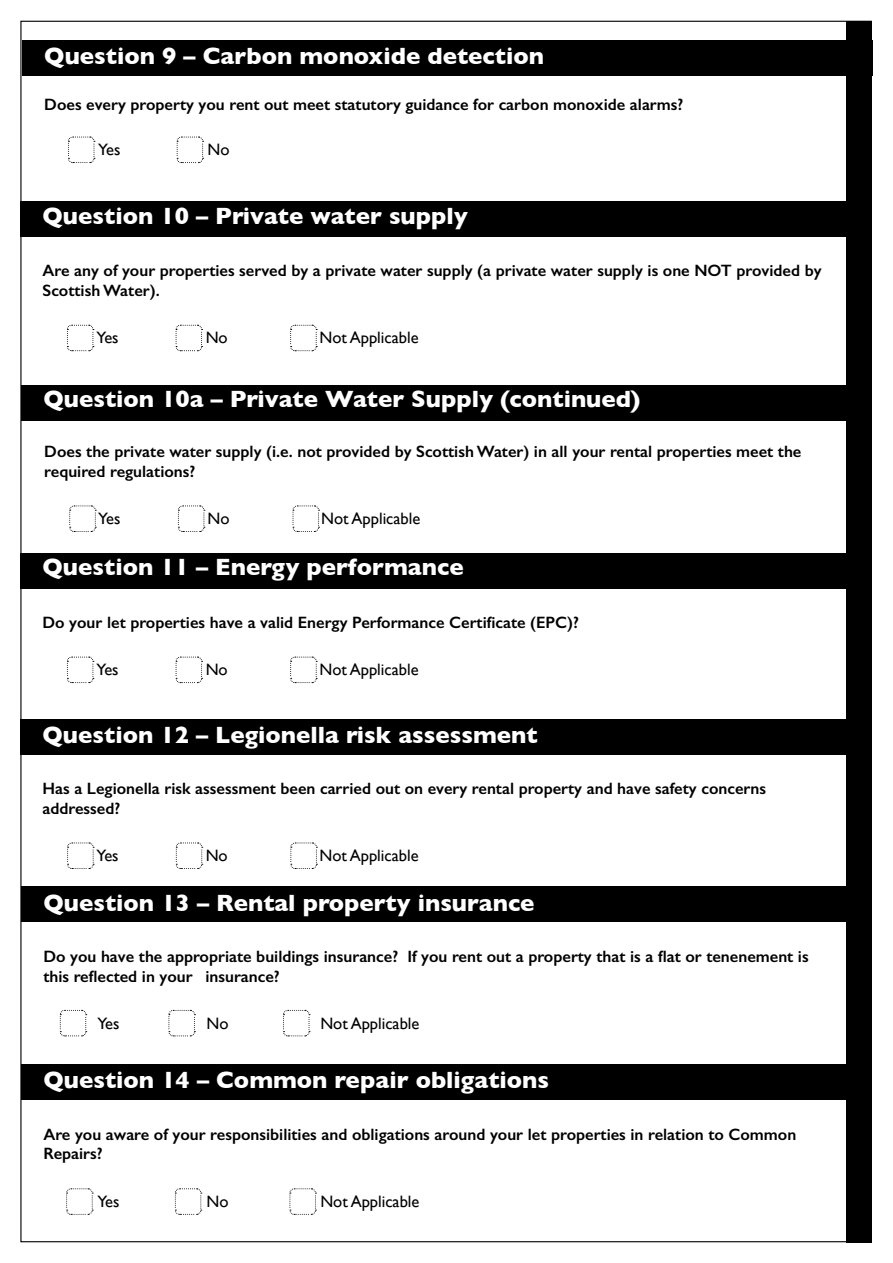
<style>
.page{position:relative;width:893px;height:1263px;background:#fff}
.page>*{position:absolute;margin:0;border:0;box-sizing:border-box;transform-origin:0 0}
.t1{font:700 24px "Gill Sans";color:#fff}
.t2{font:600 16.5px/19.8px "Gill Sans";color:#000}
.t3{font:16.5px "Gill Sans";color:#000}
</style>
<div class="page">
<div style="left:846px;top:21px;width:26px;height:1221px;background:#000"></div>
<div style="left:22px;top:40px;width:851px;height:36px;background:#000"></div>
<div style="left:20px;top:201px;width:851px;height:35px;background:#000"></div>
<div style="left:21px;top:385px;width:851px;height:35px;background:#000"></div>
<div style="left:20px;top:553px;width:851px;height:36px;background:#000"></div>
<div style="left:20px;top:719px;width:851px;height:36px;background:#000"></div>
<div style="left:21px;top:887px;width:851px;height:35px;background:#000"></div>
<div style="left:21px;top:1064px;width:851px;height:36px;background:#000"></div>
<svg style="left:68px;top:136px;width:27px;height:28px"></svg>
<svg style="left:176px;top:136px;width:28px;height:28px"></svg>
<svg style="left:67px;top:324px;width:27px;height:28px"></svg>
<svg style="left:175px;top:324px;width:28px;height:28px"></svg>
<svg style="left:290px;top:324px;width:27px;height:28px"></svg>
<svg style="left:69px;top:505px;width:27px;height:27px"></svg>
<svg style="left:178px;top:505px;width:27px;height:27px"></svg>
<svg style="left:292px;top:505px;width:27px;height:27px"></svg>
<svg style="left:67px;top:656px;width:27px;height:27px"></svg>
<svg style="left:175px;top:656px;width:28px;height:27px"></svg>
<svg style="left:290px;top:656px;width:27px;height:27px"></svg>
<svg style="left:67px;top:842px;width:27px;height:27px"></svg>
<svg style="left:175px;top:842px;width:28px;height:27px"></svg>
<svg style="left:290px;top:842px;width:27px;height:27px"></svg>
<svg style="left:59px;top:1009px;width:28px;height:28px"></svg>
<svg style="left:168px;top:1009px;width:27px;height:28px"></svg>
<svg style="left:283px;top:1009px;width:27px;height:28px"></svg>
<svg style="left:66px;top:1188px;width:27px;height:27px"></svg>
<svg style="left:174px;top:1188px;width:28px;height:27px"></svg>
<svg style="left:289px;top:1188px;width:27px;height:27px"></svg>
<h1 class="t1" style="left:44px;top:37px;width:501px">Question 9 – Carbon monoxide detection</h1>
<p class="t2" style="left:44px;top:94px;width:641px">Does every property you rent out meet statutory guidance for carbon monoxide alarms?</p>
<p class="t3" style="left:98px;top:140px;width:24px">Yes</p>
<p class="t3" style="left:208px;top:140px;width:23px">No</p>
<h1 class="t1" style="left:43px;top:197px;width:427px">Question 10 – Private water supply</h1>
<p class="t2" style="left:43px;top:260px;width:781px">Are any of your properties served by a private water supply (a private water supply is one NOT provided by<br>Scottish Water).</p>
<p class="t3" style="left:97px;top:328px;width:24px">Yes</p>
<p class="t3" style="left:206px;top:328px;width:23px">No</p>
<p class="t3" style="left:319px;top:328px;width:101px">Not Applicable</p>
<h1 class="t1" style="left:43px;top:379px;width:598px">Question 10a – Private Water Supply (continued)</h1>
<p class="t2" style="left:44px;top:441px;width:759px">Does the private water supply (i.e. not provided by Scottish Water) in all your rental properties meet the required regulations?</p>
<p class="t3" style="left:98px;top:508px;width:24px">Yes</p>
<p class="t3" style="left:208px;top:508px;width:23px">No</p>
<p class="t3" style="left:321px;top:508px;width:101px">Not Applicable</p>
<h1 class="t1" style="left:43px;top:548px;width:423px">Question 11 – Energy performance</h1>
<p class="t2" style="left:43px;top:613px;width:538px">Do your let properties have a valid Energy Performance Certificate (EPC)?</p>
<p class="t3" style="left:97px;top:660px;width:24px">Yes</p>
<p class="t3" style="left:206px;top:660px;width:23px">No</p>
<p class="t3" style="left:319px;top:660px;width:101px">Not Applicable</p>
<h1 class="t1" style="left:43px;top:716px;width:497px">Question 12 – Legionella risk assessment</h1>
<p class="t2" style="left:43px;top:779px;width:725px">Has a Legionella risk assessment been carried out on every rental property and have safety concerns addressed?</p>
<p class="t3" style="left:97px;top:846px;width:24px">Yes</p>
<p class="t3" style="left:206px;top:846px;width:23px">No</p>
<p class="t3" style="left:319px;top:846px;width:101px">Not Applicable</p>
<h1 class="t1" style="left:43px;top:883px;width:493px">Question 13 – Rental property insurance</h1>
<p class="t2" style="left:43px;top:946px;width:767px">Do you have the appropriate buildings insurance? If you rent out a property that is a flat or tenenement is this reflected in your insurance?</p>
<p class="t3" style="left:97px;top:1013px;width:24px">Yes</p>
<p class="t3" style="left:207px;top:1013px;width:23px">No</p>
<p class="t3" style="left:320px;top:1013px;width:101px">Not Applicable</p>
<h1 class="t1" style="left:43px;top:1061px;width:507px">Question 14 – Common repair obligations</h1>
<p class="t2" style="left:43px;top:1124px;width:754px">Are you aware of your responsibilities and obligations around your let properties in relation to Common<br>Repairs?</p>
<p class="t3" style="left:97px;top:1191px;width:24px">Yes</p>
<p class="t3" style="left:207px;top:1191px;width:23px">No</p>
<p class="t3" style="left:320px;top:1191px;width:101px">Not Applicable</p>
</div>
